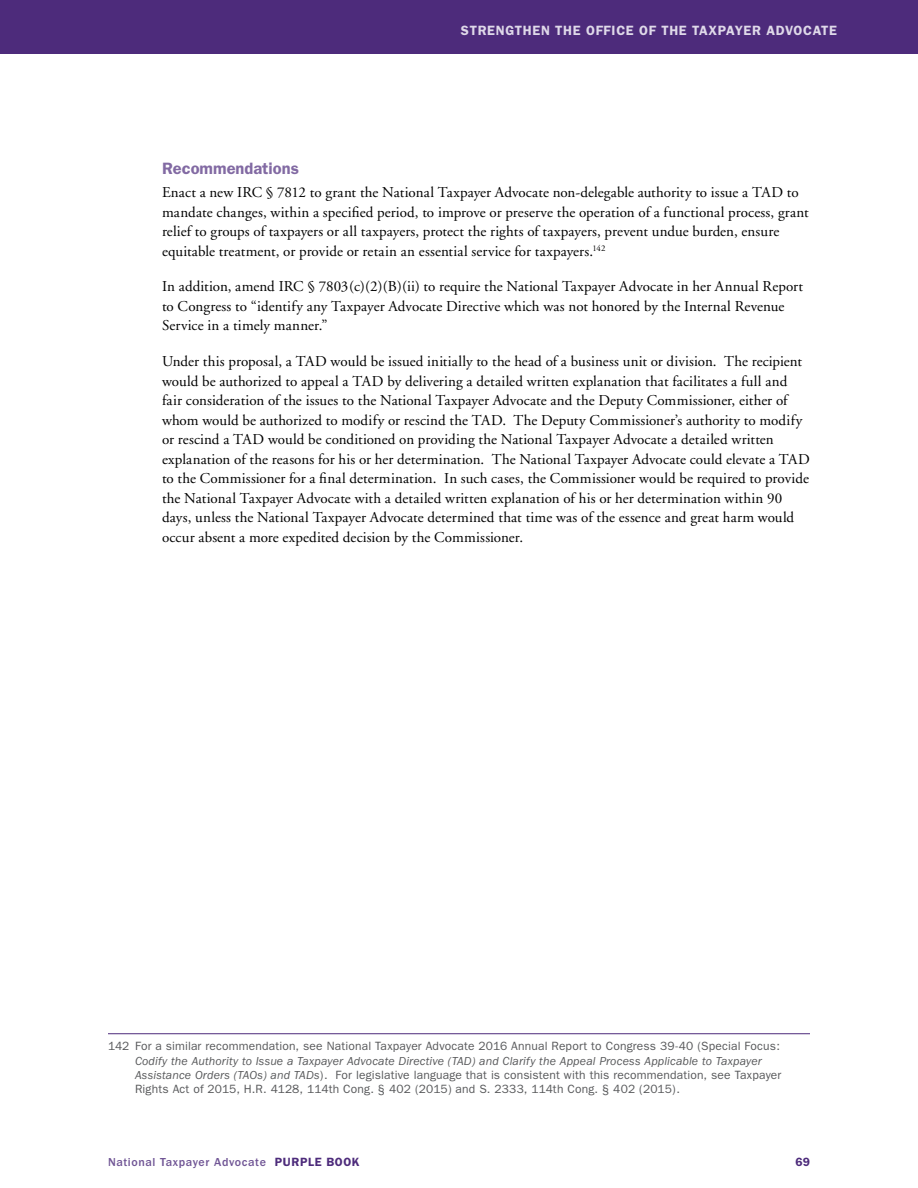
<style>
.page{position:relative;width:918px;height:1188px;background:#fff}
.page>*{position:absolute;margin:0;border:0;box-sizing:border-box;transform-origin:0 0}
.t1{font:600 16.5px "Franklin Gothic";color:#826aa3}
.Body_Text{font:15px/19.5px "Adobe Garamond";letter-spacing:.005em;color:#000}
.t2{font:600 13.5px "Franklin Gothic";letter-spacing:.05em;color:#dfd9e9}
.IGNORE_Footnote{font:12px/14.4px "Franklin Gothic";letter-spacing:.015em;color:#58595b}
.t3{font:500 12px "Franklin Gothic";letter-spacing:.05em;color:#705595}
.t4{font:600 12px "Franklin Gothic";color:#4d2b7b}
.s1{font-style:italic}
.s2{font-weight:600;color:#4d2b7b}
</style>
<div class="page">
<div style="left:0;top:0;width:918px;height:54px;background:#4d2b7b"></div>
<hr style="left:108px;top:1033px;width:702px;height:1px;background:#4d2b7b">
<p class="t2" style="left:461px;top:23px;width:10px">STRE</p>
<p class="t2" style="left:496px;top:23px;width:20px">NGTHE</p>
<p class="t2" style="left:541px;top:23px;width:24px">N THE</p>
<p class="t2" style="left:586px;top:23px;width:34px">OFFICE</p>
<p class="t2" style="left:639px;top:23px;width:32px">OF THE</p>
<p class="t2" style="left:692px;top:23px;width:53px">TAXPAYER</p>
<p class="t2" style="left:766px;top:23px;width:7px">ADVOC</p>
<p class="t2" style="left:813px;top:23px;width:18px">ATE</p>
<h3 class="t1" style="left:162px;top:159px;width:138px">RECOMMENDATIONS</h3>
<p class="Body_Text" style="left:162px;top:183px;width:648px">Enact a new IRC § 7812 to grant the National Taxpayer Advocate non-delegable authority to issue a TAD to mandate changes, within a specified period, to improve or preserve the operation of a functional process, grant relief to groups of taxpayers or all taxpayers, protect the rights of taxpayers, prevent undue burden, ensure equitable treatment, or provide or retain an essential service for taxpayers.<sup>142</sup></p>
<p class="Body_Text" style="left:162px;top:277px;width:643px">In addition, amend IRC § 7803(c)(2)(B)(ii) to require the National Taxpayer Advocate in her Annual Report to Congress to “identify any Taxpayer Advocate Directive which was not honored by the Internal Revenue<br>Service in a timely manner.”</p>
<p class="Body_Text" style="left:162px;top:352px;width:650px">Under this proposal, a TAD would be issued initially to the head of a business unit or division. The recipient would be authorized to appeal a TAD by delivering a detailed written explanation that facilitates a full and fair consideration of the issues to the National Taxpayer Advocate and the Deputy Commissioner, either of whom would be authorized to modify or rescind the TAD. The Deputy Commissioner’s authority to modify or rescind a TAD would be conditioned on providing the National Taxpayer Advocate a detailed written explanation of the reasons for his or her determination. The National Taxpayer Advocate could elevate a TAD to the Commissioner for a final determination. In such cases, the Commissioner would be required to provide the National Taxpayer Advocate with a detailed written explanation of his or her determination within 90 days, unless the National Taxpayer Advocate determined that time was of the essence and great harm would occur absent a more expedited decision by the Commissioner.</p>
<p class="IGNORE_Footnote" style="left:135px;top:1039px;width:648px;text-indent:-27px">142 For a similar recommendation, see National Taxpayer Advocate 2016 Annual Report to Congress 39-40 (Special Focus:<br><span class="s1">Codify the Authority to Issue a Taxpayer Advocate Directive (TAD) and Clarify the Appeal Process Applicable to Taxpayer Assistance Orders (TAOs) and TADs</span>). For legislative language that is consistent with this recommendation, see Taxpayer Rights Act of 2015, H.R. 4128, 114th Cong. § 402 (2015) and S. 2333, 114th Cong. § 402 (2015).</p>
<p class="t3" style="left:108px;top:1155px;width:253px">National Taxpayer Advocate <span class="s2">PURPLE BOOK</span></p>
<p class="t4" style="left:796px;top:1154px;width:16px">69</p>
</div>
